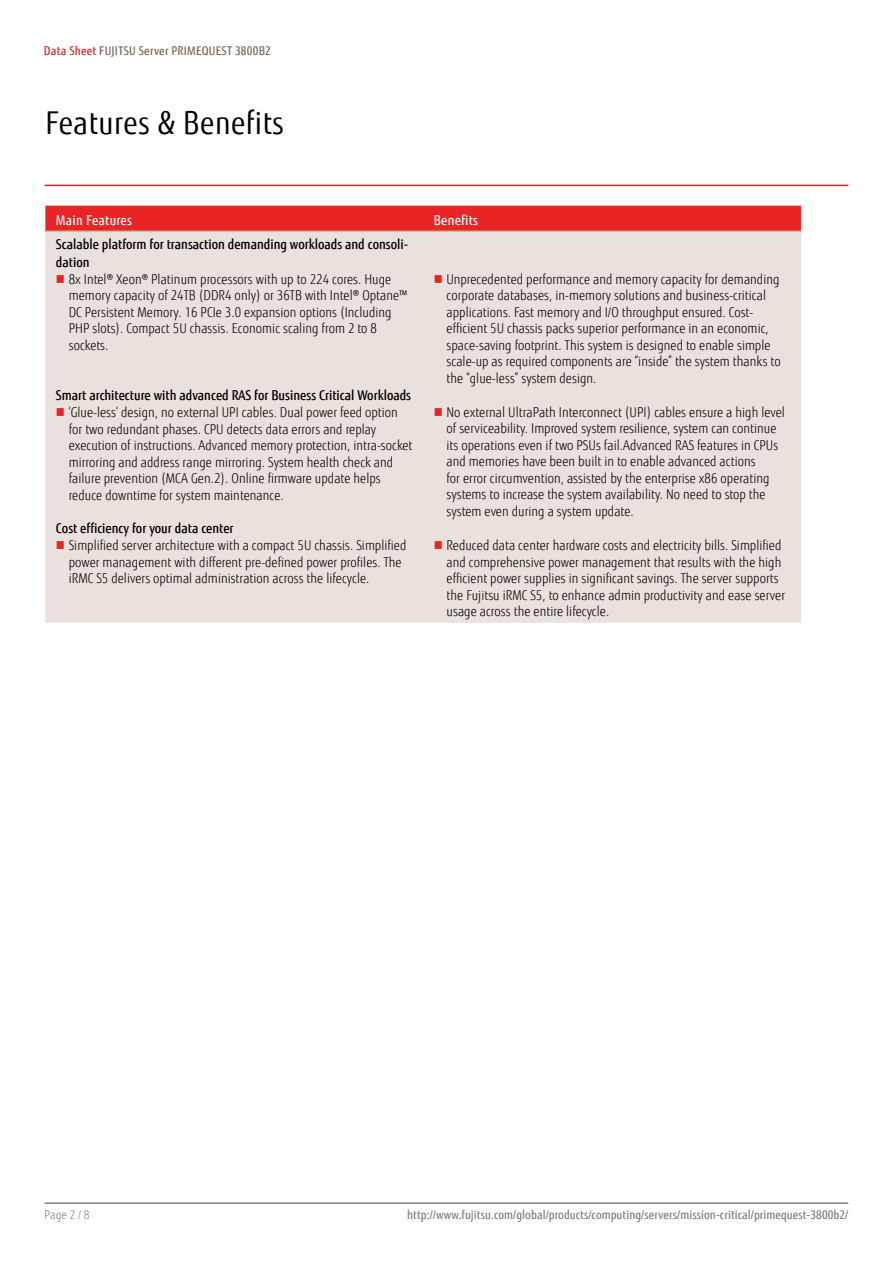
<style>
.page{position:relative;width:893px;height:1263px;background:#fff}
.page>*{position:absolute;margin:0;border:0;box-sizing:border-box;transform-origin:0 0}
.t1{font:31.5px "Fujitsu Sans";letter-spacing:.02em;color:#000;scale:.9 1}
.t2{font:300 13.5px/16.5px "Fujitsu Sans";letter-spacing:.005em;color:#000;scale:.9 1}
.t3{font:500 13.5px/18px "Fujitsu Sans";color:#000;scale:.9 1}
.t4{font:500 13.5px "Fujitsu Sans";letter-spacing:.02em;color:#fff;scale:.9 1}
.t5{font:500 12px "Fujitsu Sans";letter-spacing:.005em;color:#818280;scale:.9 1}
.t6{font:500 12px "Fujitsu Sans";letter-spacing:.02em;color:#79695e;scale:.9 1}
.t7{font:300 12px "Fujitsu Sans";color:#818280;scale:.9 1}
.s1{color:#e92425}
</style>
<div class="page">
<hr style="left:45px;top:1202px;width:803px;height:2px;background:#818280">
<div style="left:45px;top:206px;width:756px;height:25px;background:#e92425"></div>
<div style="left:45px;top:232px;width:756px;height:391px;background:#e9e1db"></div>
<hr style="left:45px;top:231px;width:378px;height:1px;background:#c9bbb0">
<hr style="left:423px;top:231px;width:378px;height:1px;background:#c9bbb0">
<hr style="left:45px;top:185px;width:803px;height:1px;background:#ed1d24">
<svg style="left:57px;top:275px;width:7px;height:8px"></svg>
<svg style="left:435px;top:275px;width:7px;height:8px"></svg>
<svg style="left:57px;top:408px;width:7px;height:8px"></svg>
<svg style="left:435px;top:408px;width:7px;height:8px"></svg>
<svg style="left:57px;top:541px;width:7px;height:8px"></svg>
<svg style="left:435px;top:541px;width:7px;height:8px"></svg>
<p class="t6" style="left:44px;top:43px;width:254px"><span class="s1">Data Sheet</span> FUJITSU Server PRIMEQUEST 3800B2</p>
<h1 class="t1" style="left:45px;top:104px;width:267px">Features &amp; Benefits</h1>
<p class="t4" style="left:56px;top:212px;width:86px">Main Features</p>
<p class="t4" style="left:434px;top:212px;width:51px">Benefits</p>
<p class="t3" style="left:56px;top:235px;width:393px">Scalable platform for transaction demanding workloads and consoli&shy;dation</p>
<p class="t2" style="left:69px;top:271px;width:378px">8x Intel® Xeon® Platinum processors with up to 224 cores. Huge memory capacity of 24TB (DDR4 only) or 36TB with Intel® Optane™ DC Persistent Memory. 16 PCIe 3.0 expansion options (Including PHP slots). Compact 5U chassis. Economic scaling from 2 to 8 sockets.</p>
<p class="t2" style="left:447px;top:271px;width:373px">Unprecedented performance and memory capacity for demanding corporate databases, in-memory solutions and business-critical applications. Fast memory and I/O throughput ensured. Cost&shy;efficient 5U chassis packs superior performance in an economic, space-saving footprint. This system is designed to enable simple scale-up as required components are “inside” the system thanks to the “glue-less” system design.</p>
<p class="t3" style="left:56px;top:386px;width:396px">Smart architecture with advanced RAS for Business Critical Workloads</p>
<p class="t2" style="left:69px;top:404px;width:383px">‘Glue-less‘ design, no external UPI cables. Dual power feed option for two redundant phases. CPU detects data errors and replay execution of instructions. Advanced memory protection, intra-socket mirroring and address range mirroring. System health check and failure prevention (MCA Gen.2). Online firmware update helps reduce downtime for system maintenance.</p>
<p class="t2" style="left:447px;top:404px;width:378px">No external UltraPath Interconnect (UPI) cables ensure a high level of serviceability. Improved system resilience, system can continue its operations even if two PSUs fail.Advanced RAS features in CPUs and memories have been built in to enable advanced actions<br>for error circumvention, assisted by the enterprise x86 operating systems to increase the system availability. No need to stop the system even during a system update.</p>
<p class="t3" style="left:56px;top:519px;width:199px">Cost efficiency for your data center</p>
<p class="t2" style="left:69px;top:537px;width:377px">Simplified server architecture with a compact 5U chassis. Simplified power management with different pre-defined power profiles. The iRMC S5 delivers optimal administration across the lifecycle.</p>
<p class="t2" style="left:447px;top:537px;width:378px">Reduced data center hardware costs and electricity bills. Simplified and comprehensive power management that results with the high efficient power supplies in significant savings. The server supports the Fujitsu iRMC S5, to enhance admin productivity and ease server usage across the entire lifecycle.</p>
<p class="t7" style="left:45px;top:1208px;width:51px">Page 2 / 8</p>
<p class="t5" style="left:407px;top:1208px;width:492px">http://www.fujitsu.com/global/products/computing/servers/mission-critical/primequest-3800b2/</p>
</div>
